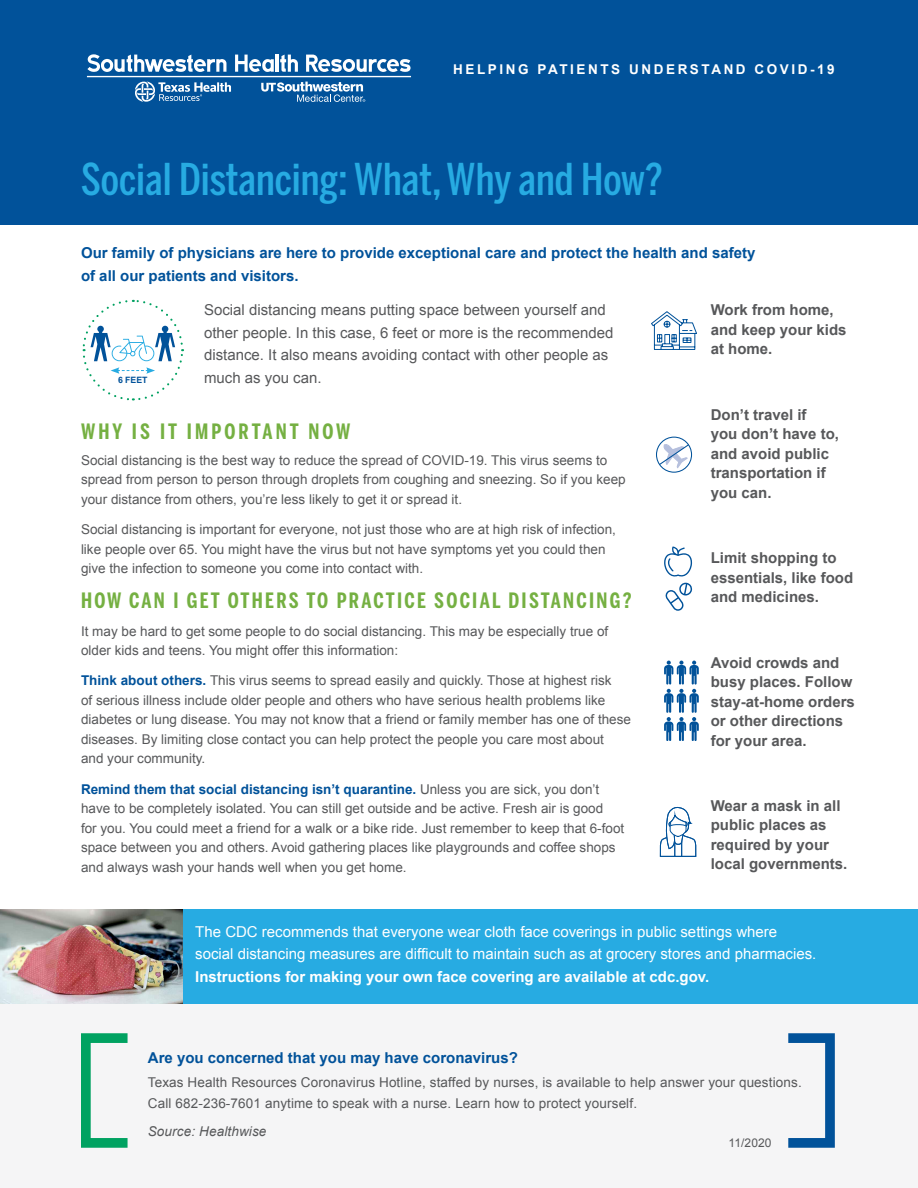
<style>
.page{position:relative;width:918px;height:1188px;background:#fff}
.page>*{position:absolute;margin:0;border:0;box-sizing:border-box;transform-origin:0 0}
.t1{font:500 43.5px "Benton Sans Comp";color:#27abe2}
.t2{font:700 21px "Benton Sans Comp";letter-spacing:.11em;color:#75b042}
.t3{font:700 21px "Benton Sans Comp";letter-spacing:.15em;color:#75b042}
.t4{font:700 15px/19.5px "Arial";color:#57585a}
.t5{font:15px/22.5px "Arial";color:#57585a}
.t6{font:15px/22.5px "Arial";color:#fff}
.t7{font:700 15px/22.5px "Arial";color:#01529a}
.t8{font:700 15px "Arial";color:#fff}
.t9{font:13.5px/19.5px "Arial";color:#57585a}
.t10{font:700 13.5px "Arial";letter-spacing:.19em;color:#fff}
.t11{font:italic 13.5px "Arial";letter-spacing:.01em;color:#57585a}
.t12{font:12px "Arial";letter-spacing:.01em;color:#57585a}
.t13{font:700 8.7px "Arial";color:#01529a}
.s1{font-weight:700;color:#01529a}
</style>
<div class="page">
<div style="left:0;top:930px;width:918px;height:258px;background:#f5f5f6"></div>
<div style="left:81px;top:1033px;width:51px;height:115px;border:10px solid #00a261"></div>
<div style="left:783px;top:1033px;width:52px;height:115px;border:10px solid #01529a"></div>
<svg style="left:651px;top:311px;width:46px;height:39px"></svg>
<div style="left:656px;top:437px;width:36px;height:36px;border:1px solid #01529a;border-radius:50%"></div>
<svg style="left:658px;top:443px;width:32px;height:25px"></svg>
<svg style="left:664px;top:547px;width:28px;height:30px"></svg>
<svg style="left:665px;top:583px;width:27px;height:28px"></svg>
<svg style="left:664px;top:661px;width:35px;height:80px"></svg>
<div style="left:0;top:0;width:918px;height:225px;background:#01529a"></div>
<svg style="left:87px;top:54px;width:139px;height:18px"></svg>
<svg style="left:235px;top:55px;width:39px;height:17px"></svg>
<hr style="left:276px;top:55px;width:3px;height:17px;background:#fff">
<svg style="left:280px;top:55px;width:18px;height:17px"></svg>
<svg style="left:306px;top:55px;width:105px;height:17px"></svg>
<div style="left:87px;top:76px;width:324px;height:1px;border:1px solid #fff"></div>
<svg style="left:261px;top:82px;width:104px;height:20px"></svg>
<svg style="left:135px;top:81px;width:96px;height:21px"></svg>
<svg style="left:82px;top:299px;width:102px;height:102px"></svg>
<div style="left:0;top:909px;width:918px;height:95px;background:#27abe2"></div>
<img style="left:0;top:909px;width:182px;height:95px">
<svg style="left:659px;top:806px;width:38px;height:51px"></svg>
<p class="t10" style="left:453px;top:61px;width:383px">HELPING PATIENTS UNDERSTAND COVID-19</p>
<h1 class="t1" style="left:81px;top:154px;width:583px">Social Distancing: What, Why and How?</h1>
<p class="t7" style="left:81px;top:242px;width:676px">Our family of physicians are here to provide exceptional care and protect the health and safety of all our patients and visitors.</p>
<p class="t5" style="left:204px;top:299px;width:411px">Social distancing means putting space between yourself and other people. In this case, 6 feet or more is the recommended distance. It also means avoiding contact with other people as much as you can.</p>
<h2 class="t3" style="left:81px;top:419px;width:271px">WHY IS IT IMPORTANT NOW</h2>
<p class="t9" style="left:81px;top:451px;width:546px">Social distancing is the best way to reduce the spread of COVID-19. This virus seems to spread from person to person through droplets from coughing and sneezing. So if you keep your distance from others, you’re less likely to get it or spread it.</p>
<p class="t9" style="left:81px;top:520px;width:536px">Social distancing is important for everyone, not just those who are at high risk of infection, like people over 65. You might have the virus but not have symptoms yet you could then give the infection to someone you come into contact with.</p>
<h2 class="t2" style="left:81px;top:588px;width:552px">HOW CAN I GET OTHERS TO PRACTICE SOCIAL DISTANCING?</h2>
<p class="t9" style="left:81px;top:621px;width:529px">It may be hard to get some people to do social distancing. This may be especially true of older kids and teens. You might offer this information:</p>
<p class="t9" style="left:81px;top:671px;width:552px"><span class="s1">Think about others.</span> This virus seems to spread easily and quickly. Those at highest risk<br>of serious illness include older people and others who have serious health problems like diabetes or lung disease. You may not know that a friend or family member has one of these diseases. By limiting close contact you can help protect the people you care most about<br>and your community.</p>
<p class="t9" style="left:81px;top:779px;width:545px"><span class="s1">Remind them that social distancing isn’t quarantine.</span> Unless you are sick, you don’t have to be completely isolated. You can still get outside and be active. Fresh air is good<br>for you. You could meet a friend for a walk or a bike ride. Just remember to keep that 6-foot space between you and others. Avoid gathering places like playgrounds and coffee shops and always wash your hands well when you get home.</p>
<p class="t13" style="left:118px;top:374px;width:31px">6 FEET</p>
<p class="t4" style="left:711px;top:301px;width:137px">Work from home, and keep your kids at home.</p>
<p class="t4" style="left:711px;top:405px;width:130px">Don’t travel if<br>you don’t have to, and avoid public transportation if you can.</p>
<p class="t4" style="left:711px;top:549px;width:144px">Limit shopping to essentials, like food and medicines.</p>
<p class="t4" style="left:711px;top:653px;width:146px">Avoid crowds and busy places. Follow stay-at-home orders or other directions for your area.</p>
<p class="t4" style="left:711px;top:796px;width:138px">Wear a mask in all public places as required by your local governments.</p>
<p class="t6" style="left:195px;top:920px;width:623px">The CDC recommends that everyone wear cloth face coverings in public settings where social distancing measures are difficult to maintain such as at grocery stores and pharmacies.</p>
<p class="t8" style="left:195px;top:967px;width:516px">Instructions for making your own face covering are available at cdc.gov.</p>
<p class="t7" style="left:148px;top:1047px;width:372px">Are you concerned that you may have coronavirus?</p>
<p class="t9" style="left:148px;top:1072px;width:655px;line-height:21px">Texas Health Resources Coronavirus Hotline, staffed by nurses, is available to help answer your questions.<br>Call 682-236-7601 anytime to speak with a nurse. Learn how to protect yourself.</p>
<p class="t11" style="left:148px;top:1122px;width:120px">Source: Healthwise</p>
<p class="t12" style="left:728px;top:1135px;width:45px">11/2020</p>
</div>
